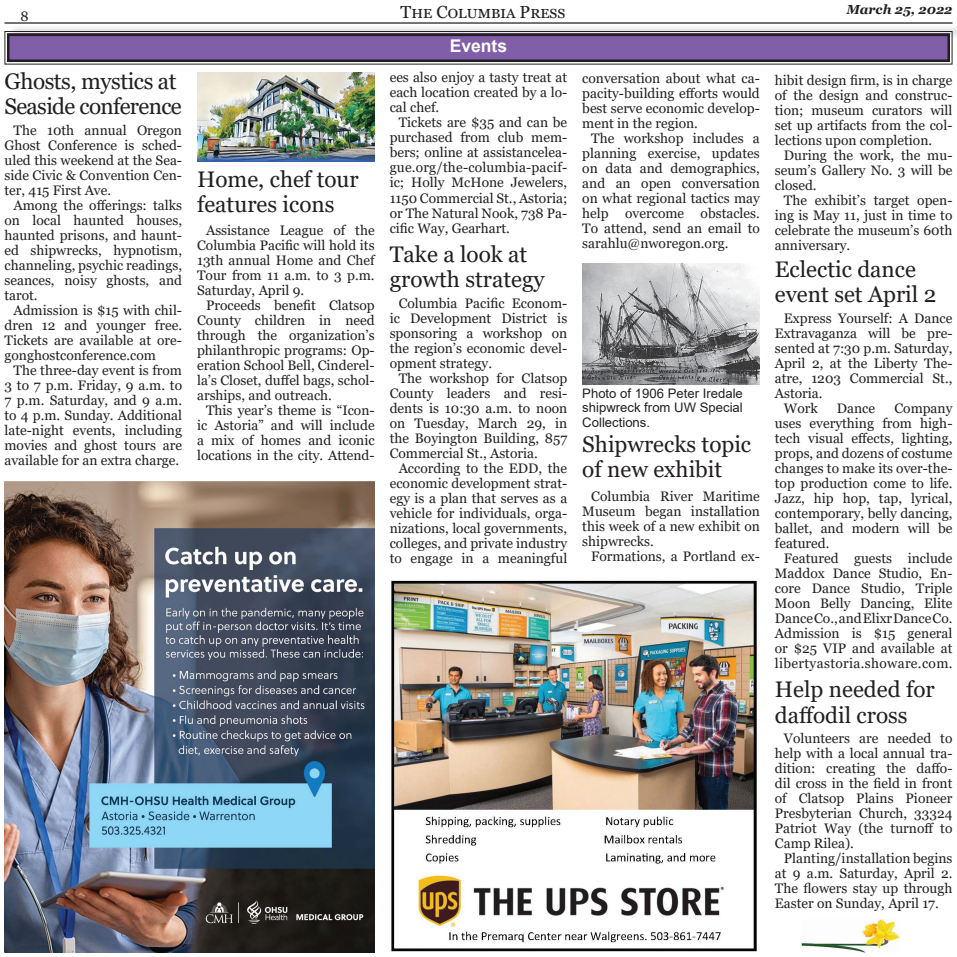
<style>
.page{position:relative;width:957px;height:957px;background:#fff}
.page>*{position:absolute;margin:0;border:0;box-sizing:border-box;transform-origin:0 0}
.t1{font:22.5px/25px "Georgia";color:#231f20}
.t2{font:22.5px/25px "Georgia";letter-spacing:-.03em;color:#231f20}
.t3{font:17.5px "Georgia";color:#231f20}
.t4{font:700 17.5px "Arial";color:#fff}
.t5{font:13.75px/15px "Georgia";color:#231f20;text-align:justify}
.t6{font:13.12px/14.4px "Arial";color:#231f20;text-align:justify}
.t7{font:italic 700 13.12px "Georgia";color:#231f20}
</style>
<div class="page">
<svg style="left:4px;top:31px;width:948px;height:34px;background:#8769a9"></svg>
<div style="left:7px;top:34px;width:943px;height:28px;border:3px solid #231f20"></div>
<div style="left:7px;top:24px;width:949px;height:15px;background:#231f20;opacity:.75"></div>
<hr style="left:4px;top:22px;width:948px;height:2px;background:#231f20">
<img style="left:4px;top:481px;width:370px;height:471px">
<img style="left:391px;top:580px;width:366px;height:372px">
<img style="left:197px;top:72px;width:177px;height:90px">
<img style="left:582px;top:263px;width:177px;height:121px">
<img style="left:801px;top:919px;width:98px;height:33px">
<p class="t5" style="left:21px;top:9px;width:10px">8</p>
<p class="t3" style="left:400px;top:1px;width:166px">The Columbia Press</p>
<p class="t4" style="left:450px;top:36px;width:59px">Events</p>
<h1 class="t2" style="left:5px;top:70px;width:179px">Ghosts, mystics at<br>Seaside conference</h1>
<p class="t5" style="left:4px;top:123px;width:179px;text-indent:9px">The 10th annual Oregon Ghost Conference is sched&shy;uled this weekend at the Sea&shy;side Civic &amp; Convention Cen&shy;ter, 415 First Ave.</p>
<p class="t5" style="left:5px;top:198px;width:179px;text-indent:9px">Among the offerings: talks on local haunted houses, haunted prisons, and haunt&shy;ed shipwrecks, hypnotism, channeling, psychic readings, seances, noisy ghosts, and tarot.</p>
<p class="t5" style="left:5px;top:303px;width:179px;text-indent:9px">Admission is $15 with chil&shy;dren 12 and younger free.<br>Tickets are available at ore&shy;gonghostconference.com</p>
<p class="t5" style="left:5px;top:363px;width:179px;text-indent:9px">The three-day event is from 3 to 7 p.m. Friday, 9 a.m. to 7 p.m. Saturday, and 9 a.m. to 4 p.m. Sunday. Additional late-night events, including movies and ghost tours are available for an extra charge.</p>
<h1 class="t1" style="left:197px;top:167px;width:163px">Home, chef tour features icons</h1>
<p class="t5" style="left:197px;top:223px;width:179px;text-indent:9px">Assistance League of the Columbia Pacific will hold its 13th annual Home and Chef Tour from 11 a.m. to 3 p.m.<br>Saturday, April 9.</p>
<p class="t5" style="left:197px;top:298px;width:179px;text-indent:9px">Proceeds benefit Clatsop County children in need through the organization’s philanthropic programs: Op&shy;eration School Bell, Cinderel&shy;la’s Closet, duffel bags, schol&shy;arships, and outreach.</p>
<p class="t5" style="left:197px;top:403px;width:179px;text-indent:9px">This year’s theme is “Icon&shy;ic Astoria” and will include a mix of homes and iconic locations in the city. Attend-</p>
<p class="t5" style="left:389px;top:70px;width:179px">ees also enjoy a tasty treat at each location created by a lo&shy;cal chef.</p>
<p class="t5" style="left:389px;top:115px;width:179px;text-indent:9px">Tickets are $35 and can be purchased from club mem&shy;bers; online at assistancelea&shy;gue.org/the-columbia-pacif&shy;ic; Holly McHone Jewelers, 1150 Commercial St., Astoria; or The Natural Nook, 738 Pa&shy;cific Way, Gearhart.</p>
<h1 class="t1" style="left:390px;top:242px;width:156px">Take a look at growth strategy</h1>
<p class="t5" style="left:390px;top:295px;width:179px;text-indent:9px">Columbia Pacific Econom&shy;ic Development District is sponsoring a workshop on the region’s economic devel&shy;opment strategy.</p>
<p class="t5" style="left:390px;top:370px;width:179px;text-indent:9px">The workshop for Clatsop County leaders and resi&shy;dents is 10:30 a.m. to noon on Tuesday, March 29, in the Boyington Building, 857<br>Commercial St., Astoria.</p>
<p class="t5" style="left:390px;top:460px;width:179px;text-indent:9px">According to the EDD, the economic development strat&shy;egy is a plan that serves as a vehicle for individuals, orga&shy;nizations, local governments, colleges, and private industry to engage in a meaningful</p>
<p class="t7" style="left:846px;top:5px;width:108px">March 25, 2022</p>
<p class="t5" style="left:582px;top:71px;width:179px">conversation about what ca&shy;pacity-building efforts would best serve economic develop&shy;ment in the region.</p>
<p class="t5" style="left:582px;top:131px;width:179px;text-indent:9px">The workshop includes a planning exercise, updates on data and demographics, and an open conversation on what regional tactics may help overcome obstacles.<br>To attend, send an email to sarahlu@nworegon.org.</p>
<p class="t6" style="left:582px;top:387px;width:162px">Photo of 1906 Peter Iredale shipwreck from UW Special Collections.</p>
<h1 class="t1" style="left:582px;top:432px;width:170px">Shipwrecks topic of new exhibit</h1>
<p class="t5" style="left:582px;top:488px;width:179px;text-indent:9px">Columbia River Maritime Museum began installation this week of a new exhibit on shipwrecks.</p>
<p class="t5" style="left:591px;top:548px;width:170px">Formations, a Portland ex-</p>
<p class="t5" style="left:774px;top:73px;width:179px">hibit design firm, is in charge of the design and construc&shy;tion; museum curators will set up artifacts from the col&shy;lections upon completion.</p>
<p class="t5" style="left:774px;top:148px;width:179px;text-indent:9px">During the work, the mu&shy;seum’s Gallery No. 3 will be closed.</p>
<p class="t5" style="left:774px;top:193px;width:179px;text-indent:9px">The exhibit’s target open&shy;ing is May 11, just in time to celebrate the museum’s 60th anniversary.</p>
<h1 class="t1" style="left:774px;top:257px;width:163px">Eclectic dance event set April 2</h1>
<p class="t5" style="left:783px;top:311px;width:170px">Express Yourself: A Dance</p>
<p class="t5" style="left:774px;top:326px;width:179px">Extravaganza will be pre-</p>
<p class="t5" style="left:774px;top:341px;width:179px">sented at 7:30 p.m. Saturday,</p>
<p class="t5" style="left:774px;top:356px;width:179px">April 2, at the Liberty The-</p>
<p class="t5" style="left:774px;top:371px;width:179px">atre, 1203 Commercial St.,</p>
<p class="t5" style="left:774px;top:386px;width:49px">Astoria.</p>
<p class="t5" style="left:783px;top:401px;width:35px">Work</p>
<p class="t5" style="left:837px;top:401px;width:40px">Dance</p>
<p class="t5" style="left:774px;top:401px;width:179px;text-indent:119px">Company uses everything from high&shy;tech visual effects, lighting, props, and dozens of costume changes to make its over-the&shy;top production come to life.<br>Jazz, hip hop, tap, lyrical, contemporary, belly dancing, ballet, and modern will be featured.</p>
<p class="t5" style="left:774px;top:551px;width:179px;text-indent:9px">Featured guests include Maddox Dance Studio, En&shy;core Dance Studio, Triple Moon Belly Dancing, Elite Dance Co., and Elixr Dance Co.<br>Admission is $15 general or $25 VIP and available at libertyastoria.showare.com.</p>
<h1 class="t1" style="left:774px;top:676px;width:161px;line-height:26.2px">Help needed for daffodil cross</h1>
<p class="t5" style="left:774px;top:730px;width:179px;text-indent:9px">Volunteers are needed to help with a local annual tra&shy;dition: creating the daffo&shy;dil cross in the field in front of Clatsop Plains Pioneer Presbyterian Church, 33324<br>Patriot Way (the turnoff to Camp Rilea).</p>
<p class="t5" style="left:774px;top:850px;width:179px;text-indent:9px">Planting/installation begins at 9 a.m. Saturday, April 2.<br>The flowers stay up through Easter on Sunday, April 17.</p>
</div>
